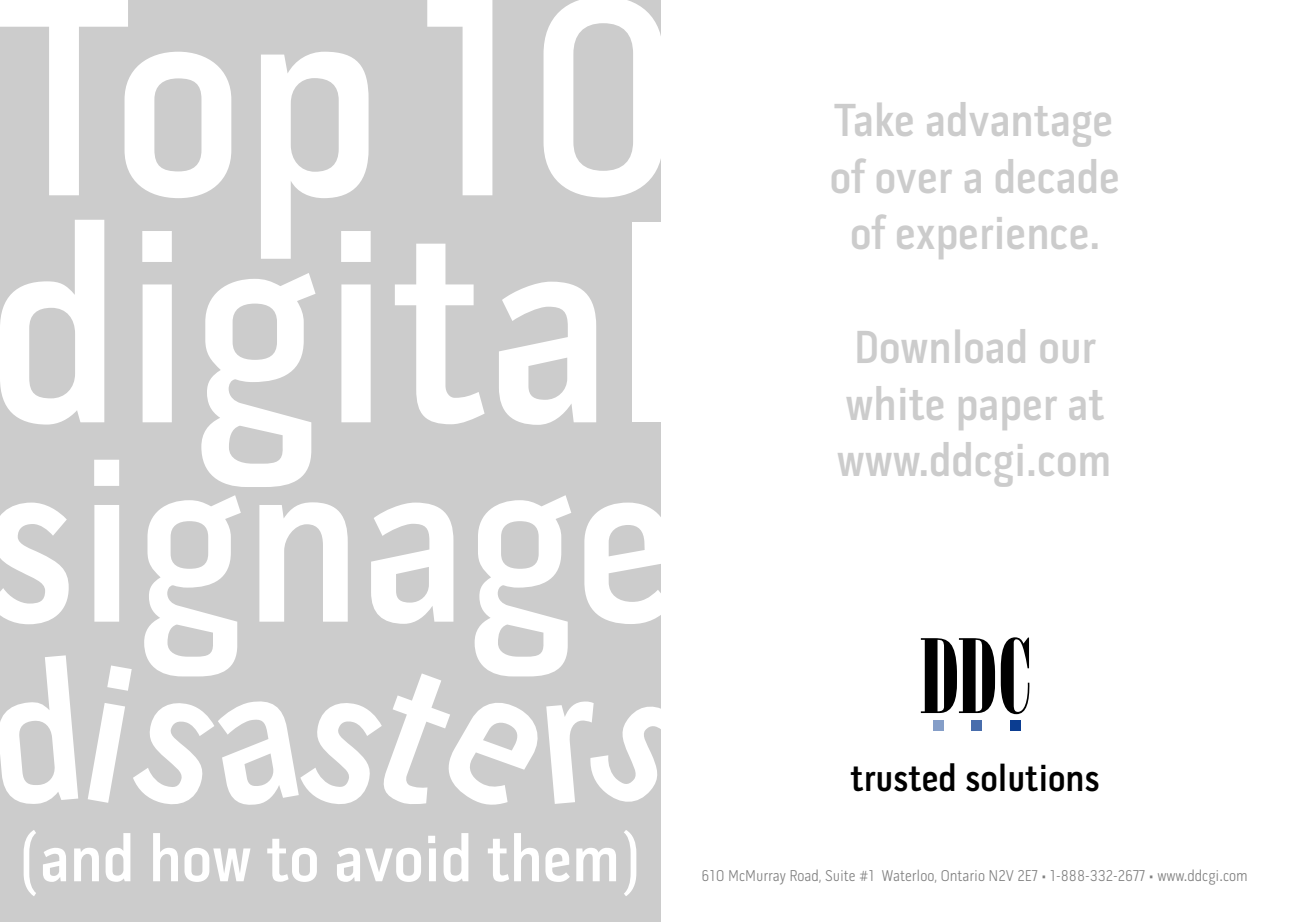
<style>
.page{position:relative;width:1292px;height:922px;background:#fff}
.page>*{position:absolute;margin:0;border:0;box-sizing:border-box;transform-origin:0 0}
.t1{font:600 47.25px/56.7px "Pill Gothic Cn 300 mg";color:#ccc;text-align:center}
.t2{font:600 38.5px "Pill Gothic Cn 300 mg";color:#000}
.t3{font:300 15.92px "Pill Gothic Cn 300 mg";color:#808080}
</style>
<div class="page">
<div style="left:0;top:0;width:660px;height:921px;background:#ccc"></div>
<svg style="left:24px;top:830px;width:12px;height:66px"></svg>
<svg style="left:43px;top:848px;width:23px;height:33px"></svg>
<svg style="left:74px;top:847px;width:25px;height:34px"></svg>
<svg style="left:106px;top:833px;width:24px;height:48px"></svg>
<svg style="left:153px;top:833px;width:25px;height:48px"></svg>
<svg style="left:184px;top:848px;width:66px;height:33px"></svg>
<svg style="left:267px;top:838px;width:50px;height:43px"></svg>
<svg style="left:337px;top:848px;width:84px;height:33px"></svg>
<svg style="left:428px;top:835px;width:8px;height:46px"></svg>
<svg style="left:443px;top:833px;width:25px;height:48px"></svg>
<svg style="left:488px;top:833px;width:51px;height:48px"></svg>
<svg style="left:545px;top:848px;width:25px;height:33px"></svg>
<svg style="left:576px;top:848px;width:40px;height:33px"></svg>
<svg style="left:624px;top:830px;width:12px;height:66px"></svg>
<svg style="left:921px;top:637px;width:108px;height:77px"></svg>
<div style="left:933px;top:720px;width:11px;height:10px;background:#859ec8"></div>
<div style="left:971px;top:720px;width:11px;height:10px;background:#486dac"></div>
<div style="left:1009px;top:720px;width:11px;height:10px;background:#0b3d91"></div>
<svg style="left:0;top:0;width:661px;height:807px"></svg>
<p class="t1" style="left:829px;top:96px;width:291px">Take advantage of over a decade of experience.</p>
<p class="t1" style="left:836px;top:322px;width:276px">Download our white paper at www.ddcgi.com</p>
<p class="t2" style="left:850px;top:762px;width:251px">trusted solutions</p>
<p class="t3" style="left:701px;top:869px;width:547px">610 McMurray Road, Suite #1 Waterloo, Ontario N2V 2E7 • 1-888-332-2677 • www.ddcgi.com</p>
</div>
